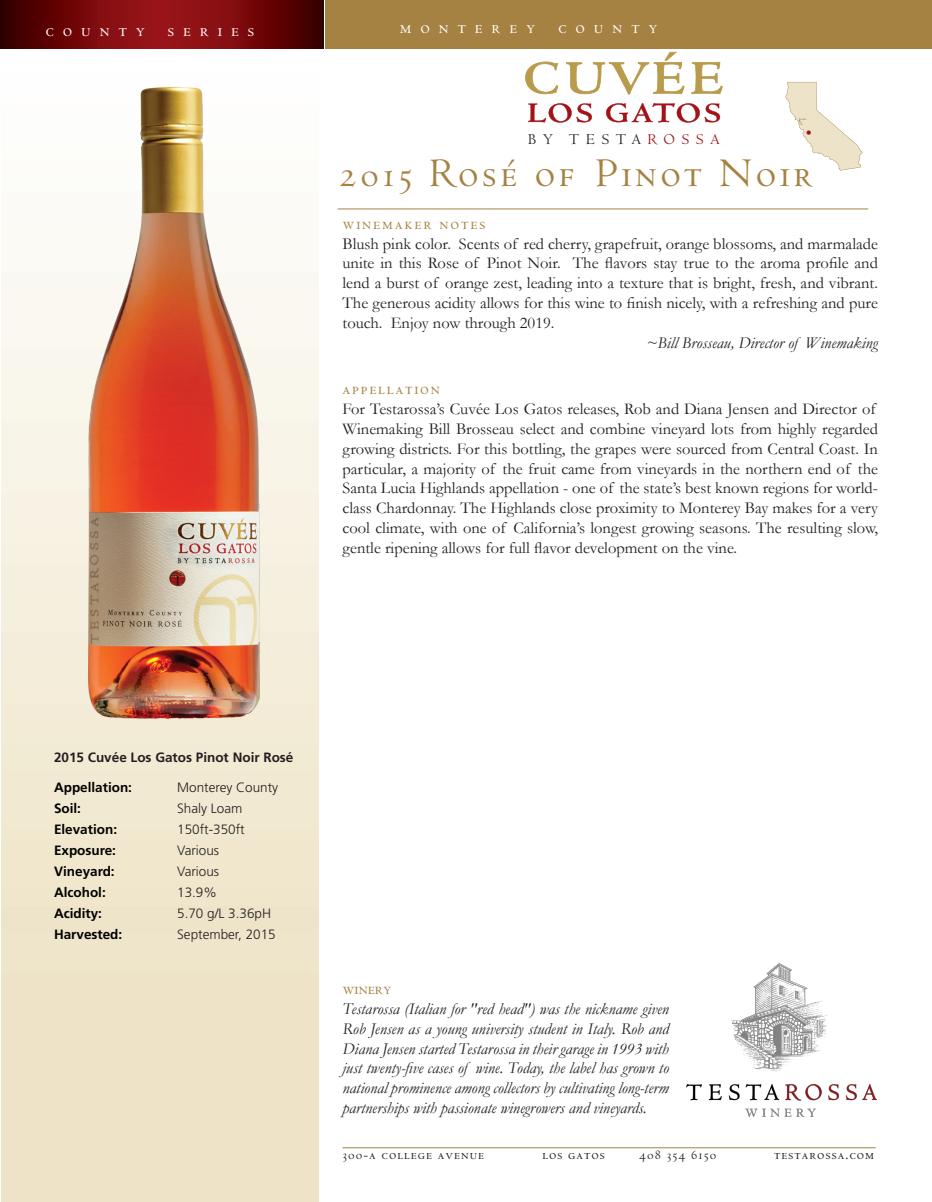
<style>
.page{position:relative;width:932px;height:1202px;background:#fff}
.page>*{position:absolute;margin:0;border:0;box-sizing:border-box;transform-origin:0 0}
.t1{font:42px "Centaur MT SC";letter-spacing:.09em;color:#a58242}
.t2{font:19.5px "Centaur Expert";letter-spacing:.46em;color:#fff}
.t3{font:18px "Centaur Expert";letter-spacing:.1em;color:#a58242}
.t4{font:16.5px/19.8px "Garamond";color:#231f20;text-align:justify}
.t5{font:italic 16.5px/19.8px "Garamond";color:#231f20;text-align:justify}
.t6{font:15.45px "Centaur MT SC";letter-spacing:.44em;color:#211e1e}
.t7{font:15px "Centaur Expert";letter-spacing:.07em;color:#231f20}
.t8{font:300 13.5px "Frutiger";color:#231f20}
.t9{font:700 13.5px "Frutiger";color:#000}
.t10{font:700 13.5px "Frutiger";color:#231f20}
.t11{font:13.5px "Courier";color:#991418}
.s1{color:#a21217}
.s2{font-family:"Centaur Expert"}
</style>
<div class="page">
<svg style="left:0;top:0;width:323px;height:48px;background:#71080a"></svg>
<div style="left:325px;top:0;width:607px;height:48px;background:#a58242"></div>
<div style="left:2px;top:56px;width:316px;height:1146px;background:linear-gradient(to bottom,#fefffe,#ebdfbe)"></div>
<svg style="left:785px;top:82px;width:77px;height:88px"></svg>
<hr style="left:342px;top:1147px;width:533px;height:1px;background:#a58242">
<img style="left:686px;top:963px;width:190px;height:153px">
<img style="left:82px;top:85px;width:186px;height:640px">
<hr style="left:338px;top:208px;width:530px;height:1px;background:#a58242">
<svg style="left:528px;top:103px;width:64px;height:20px"></svg>
<svg style="left:606px;top:103px;width:114px;height:20px"></svg>
<svg style="left:525px;top:62px;width:33px;height:32px"></svg>
<svg style="left:566px;top:52px;width:118px;height:43px"></svg>
<svg style="left:691px;top:62px;width:31px;height:32px"></svg>
<p class="t2" style="left:45px;top:22px;width:210px">county series</p>
<p class="t2" style="left:400px;top:20px;width:259px">monterey county</p>
<p class="t6" style="left:528px;top:131px;width:193px">BY TESTA<span class="s1">ROSSA</span></p>
<p class="t11" style="left:804px;top:122px;width:10px">•</p>
<p class="t1" style="left:339px;top:150px;width:475px"><span class="s2">2015</span> Rosé of Pinot Noir</p>
<p class="t3" style="left:342px;top:216px;width:144px">winemaker notes</p>
<p class="t4" style="left:342px;top:233px;width:537px">Blush pink color. Scents of red cherry, grapefruit, orange blossoms, and marmalade unite in this Rose of Pinot Noir. The flavors stay true to the aroma profile and lend a burst of orange zest, leading into a texture that is bright, fresh, and vibrant.<br>The generous acidity allows for this wine to finish nicely, with a refreshing and pure touch. Enjoy now through 2019.</p>
<p class="t5" style="left:646px;top:332px;width:233px">~Bill Brosseau, Director of Winemaking</p>
<p class="t3" style="left:342px;top:381px;width:99px">appellation</p>
<p class="t4" style="left:342px;top:399px;width:537px;text-align:left">For Testarossa’s Cuvée Los Gatos releases, Rob and Diana Jensen and Director of Winemaking Bill Brosseau select and combine vineyard lots from highly regarded growing districts. For this bottling, the grapes were sourced from Central Coast. In particular, a majority of the fruit came from vineyards in the northern end of the Santa Lucia Highlands appellation - one of the state’s best known regions for world&shy;class Chardonnay. The Highlands close proximity to Monterey Bay makes for a very cool climate, with one of California’s longest growing seasons. The resulting slow, gentle ripening allows for full flavor development on the vine.</p>
<p class="t10" style="left:54px;top:749px;width:241px">2015 Cuvée Los Gatos Pinot Noir Rosé</p>
<p class="t8" style="left:177px;top:779px;width:103px">Monterey County</p>
<p class="t8" style="left:177px;top:800px;width:67px">Shaly Loam</p>
<p class="t8" style="left:177px;top:821px;width:69px">150ft-350ft</p>
<p class="t8" style="left:177px;top:842px;width:44px">Various</p>
<p class="t8" style="left:177px;top:863px;width:44px">Various</p>
<p class="t8" style="left:177px;top:884px;width:41px">13.9%</p>
<p class="t8" style="left:177px;top:905px;width:95px">5.70 g/L 3.36pH</p>
<p class="t8" style="left:177px;top:926px;width:100px">September, 2015</p>
<p class="t9" style="left:54px;top:779px;width:80px">Appellation:</p>
<p class="t9" style="left:54px;top:800px;width:29px">Soil:</p>
<p class="t9" style="left:54px;top:821px;width:65px">Elevation:</p>
<p class="t9" style="left:54px;top:842px;width:64px">Exposure:</p>
<p class="t9" style="left:54px;top:863px;width:62px">Vineyard:</p>
<p class="t9" style="left:54px;top:884px;width:53px">Alcohol:</p>
<p class="t9" style="left:54px;top:905px;width:50px">Acidity:</p>
<p class="t9" style="left:54px;top:926px;width:70px">Harvested:</p>
<p class="t3" style="left:342px;top:981px;width:51px">winery</p>
<p class="t5" style="left:342px;top:998px;width:328px">Testarossa (Italian for "red head") was the nickname given Rob Jensen as a young university student in Italy. Rob and Diana Jensen started Testarossa in their garage in 1993 with just twenty-five cases of wine. Today, the label has grown to national prominence among collectors by cultivating long-term partnerships with passionate winegrowers and vineyards.</p>
<p class="t7" style="left:342px;top:1148px;width:143px">300-a college avenue</p>
<p class="t7" style="left:542px;top:1148px;width:64px">los gatos</p>
<p class="t7" style="left:639px;top:1148px;width:79px">408 354 6150</p>
<p class="t7" style="left:774px;top:1148px;width:102px">testarossa.com</p>
</div>
